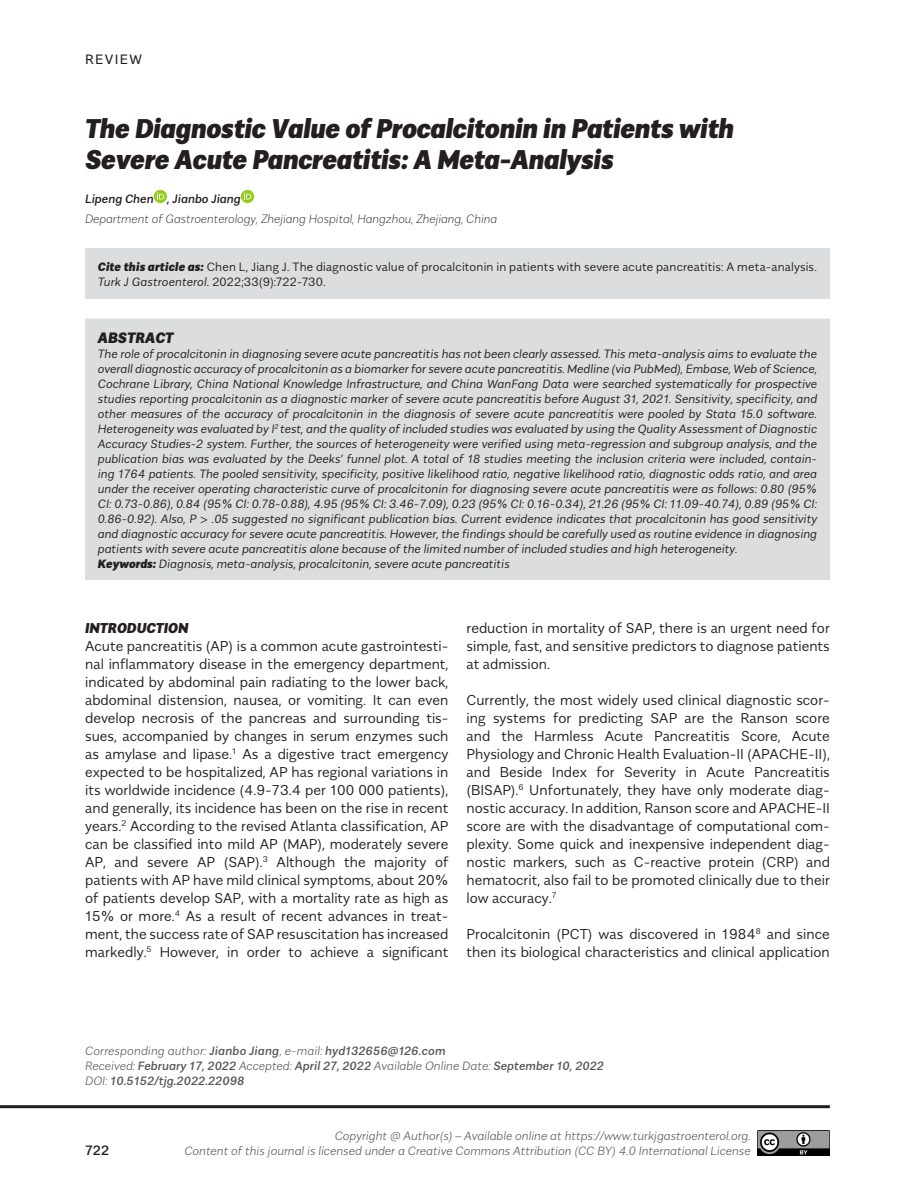
<style>
.page{position:relative;width:915px;height:1191px;background:#fff}
.page>*{position:absolute;margin:0;border:0;box-sizing:border-box;transform-origin:0 0}
.CT{font:italic 900 27px/31.5px "Alergia Normal";letter-spacing:-.01em;color:#231f20}
.ABS_H{font:italic 900 15px "Alergia Normal";color:#231f20}
.TXT{font:300 14.25px/18px "Alergia Normal";color:#231f20;text-align:justify}
.TXI{font:300 14.25px/18px "Alergia Normal";color:#231f20;text-align:justify}
.H1_OPT{font:italic 900 14.25px "Alergia Normal";color:#231f20}
.AT{font:13.5px "Alergia Normal";letter-spacing:.1em;color:#231f20}
.t1{font:500 13.5px "Alergia Normal";color:#231f20}
.ABS_TXI{font:italic 300 12px/15px "Alergia Normal";color:#231f20;text-align:justify}
.Corres{font:italic 200 12px/15px "Alergia Normal";color:#57585a;text-align:right}
.FN{font:300 12px/15px "Alergia Normal";letter-spacing:.015em;color:#231f20}
.History_F{font:italic 500 12px "Alergia Normal";color:#57585a}
.Keywords{font:italic 300 12px "Alergia Normal";color:#231f20}
.Address{font:italic 300 expanded 12px "Alergia Normal";color:#231f20}
.DOI{font:italic 500 12px "Alergia Normal";color:#57585a}
.AU{font:italic 500 12px "Alergia Normal";color:#231f20}
.s1{font-weight:900;font-style:italic}
.s2{font-style:italic}
.s3{font-family:"STIX General";font-weight:400;font-style:normal}
.s4{font-weight:900}
.s5{font-weight:500}
.s6{font-weight:200}
</style>
<div class="page">
<hr style="left:0;top:1105px;width:829px;height:3px;background:#231f20">
<img style="left:757px;top:1130px;width:72px;height:25px">
<svg style="left:154px;top:190px;width:13px;height:13px"></svg>
<svg style="left:157px;top:192px;width:7px;height:7px"></svg>
<svg style="left:241px;top:190px;width:13px;height:13px"></svg>
<svg style="left:244px;top:192px;width:7px;height:7px"></svg>
<div style="left:85px;top:248px;width:744px;height:50px;background:#dcdddf"></div>
<div style="left:85px;top:318px;width:744px;height:37px;background:#dcdddf"></div>
<div style="left:85px;top:336px;width:744px;height:229px;background:#dcdddf"></div>
<div style="left:85px;top:546px;width:744px;height:34px;background:#dcdddf"></div>
<p class="AT" style="left:85px;top:48px;width:58px">REVIEW</p>
<p class="CT" style="left:85px;top:110px;width:650px">The Diagnostic Value of Procalcitonin in Patients with<br>Severe Acute Pancreatitis: A Meta-Analysis</p>
<p class="AU" style="left:85px;top:189px;width:157px">Lipeng Chen , Jianbo Jiang</p>
<p class="Address" style="left:85px;top:209px;width:413px">Department of Gastroenterology, Zhejiang Hospital, Hangzhou, Zhejiang, China</p>
<p class="FN" style="left:98px;top:258px;width:720px"><span class="s1">Cite this article as:</span> Chen L, Jiang J. The diagnostic value of procalcitonin in patients with severe acute pancreatitis: A meta-analysis.<br><span class="s2">Turk J Gastroenterol.</span> 2022;33(9):722-730.</p>
<p class="ABS_H" style="left:98px;top:326px;width:77px">ABSTRACT</p>
<p class="ABS_TXI" style="left:98px;top:346px;width:720px">The role of procalcitonin in diagnosing severe acute pancreatitis has not been clearly assessed. This meta-analysis aims to evaluate the overall diagnostic accuracy of procalcitonin as a biomarker for severe acute pancreatitis. Medline (via PubMed), Embase, Web of Science, Cochrane Library, China National Knowledge Infrastructure, and China WanFang Data were searched systematically for prospective studies reporting procalcitonin as a diagnostic marker of severe acute pancreatitis before August 31, 2021. Sensitivity, specificity, and other measures of the accuracy of procalcitonin in the diagnosis of severe acute pancreatitis were pooled by Stata 15.0 software.<br>Heterogeneity was evaluated by I<sup>2</sup> test, and the quality of included studies was evaluated by using the Quality Assessment of Diagnostic Accuracy Studies-2 system. Further, the sources of heterogeneity were verified using meta-regression and subgroup analysis, and the publication bias was evaluated by the Deeks’ funnel plot. A total of 18 studies meeting the inclusion criteria were included, contain&shy;ing 1764 patients. The pooled sensitivity, specificity, positive likelihood ratio, negative likelihood ratio, diagnostic odds ratio, and area under the receiver operating characteristic curve of procalcitonin for diagnosing severe acute pancreatitis were as follows: 0.80 (95% CI: 0.73-0.86), 0.84 (95% CI: 0.78-0.88), 4.95 (95% CI: 3.46-7.09), 0.23 (95% CI: 0.16-0.34), 21.26 (95% CI: 11.09-40.74), 0.89 (95% CI:<br>0.86-0.92). Also, P <span class="s3">&gt;</span> .05 suggested no significant publication bias. Current evidence indicates that procalcitonin has good sensitivity and diagnostic accuracy for severe acute pancreatitis. However, the findings should be carefully used as routine evidence in diagnosing patients with severe acute pancreatitis alone because of the limited number of included studies and high heterogeneity.</p>
<p class="Keywords" style="left:98px;top:555px;width:413px"><span class="s4">Keywords:</span> Diagnosis, meta-analysis, procalcitonin, severe acute pancreatitis</p>
<p class="H1_OPT" style="left:85px;top:616px;width:105px">INTRODUCTION</p>
<p class="TXT" style="left:85px;top:636px;width:365px">Acute pancreatitis (AP) is a common acute gastrointesti&shy;nal inflammatory disease in the emergency department, indicated by abdominal pain radiating to the lower back, abdominal distension, nausea, or vomiting. It can even develop necrosis of the pancreas and surrounding tis&shy;sues, accompanied by changes in serum enzymes such as amylase and lipase.<sup>1</sup> As a digestive tract emergency expected to be hospitalized, AP has regional variations in its worldwide incidence (4.9-73.4 per 100 000 patients), and generally, its incidence has been on the rise in recent years.<sup>2</sup> According to the revised Atlanta classification, AP can be classified into mild AP (MAP), moderately severe AP, and severe AP (SAP).<sup>3</sup> Although the majority of patients with AP have mild clinical symptoms, about 20% of patients develop SAP, with a mortality rate as high as 15% or more.<sup>4</sup> As a result of recent advances in treat&shy;ment, the success rate of SAP resuscitation has increased markedly.<sup>5</sup> However, in order to achieve a significant</p>
<p class="TXT" style="left:466px;top:618px;width:365px">reduction in mortality of SAP, there is an urgent need for simple, fast, and sensitive predictors to diagnose patients at admission.</p>
<p class="TXI" style="left:466px;top:690px;width:365px">Currently, the most widely used clinical diagnostic scor&shy;ing systems for predicting SAP are the Ranson score and the Harmless Acute Pancreatitis Score, Acute Physiology and Chronic Health Evaluation-II (APACHE-II), and Beside Index for Severity in Acute Pancreatitis (BISAP).<sup>6</sup> Unfortunately, they have only moderate diag&shy;nostic accuracy. In addition, Ranson score and APACHE-II score are with the disadvantage of computational com&shy;plexity. Some quick and inexpensive independent diag&shy;nostic markers, such as C-reactive protein (CRP) and hematocrit, also fail to be promoted clinically due to their low accuracy.<sup>7</sup></p>
<p class="TXI" style="left:466px;top:924px;width:365px">Procalcitonin (PCT) was discovered in 1984<sup>8</sup> and since then its biological characteristics and clinical application</p>
<p class="Corres" style="left:85px;top:1042px;width:362px">Corresponding author: <span class="s5">Jianbo Jiang</span>, e-mail: <span class="s5">hyd132656@126.com</span></p>
<p class="History_F" style="left:85px;top:1056px;width:520px"><span class="s6">Received:</span> February 17, 2022 <span class="s6">Accepted:</span> April 27, 2022 <span class="s6">Available Online Date:</span> September 10, 2022</p>
<p class="DOI" style="left:85px;top:1071px;width:161px"><span class="s6">DOI:</span> 10.5152/tjg.2022.22098</p>
<p class="t1" style="left:85px;top:1139px;width:26px">722</p>
<p class="Corres" style="left:184px;top:1127px;width:567px">Copyright @ Author(s) – Available online at https://www.turkjgastroenterol.org.<br>Content of this journal is licensed under a Creative Commons Attribution (CC BY) 4.0 International License</p>
</div>
